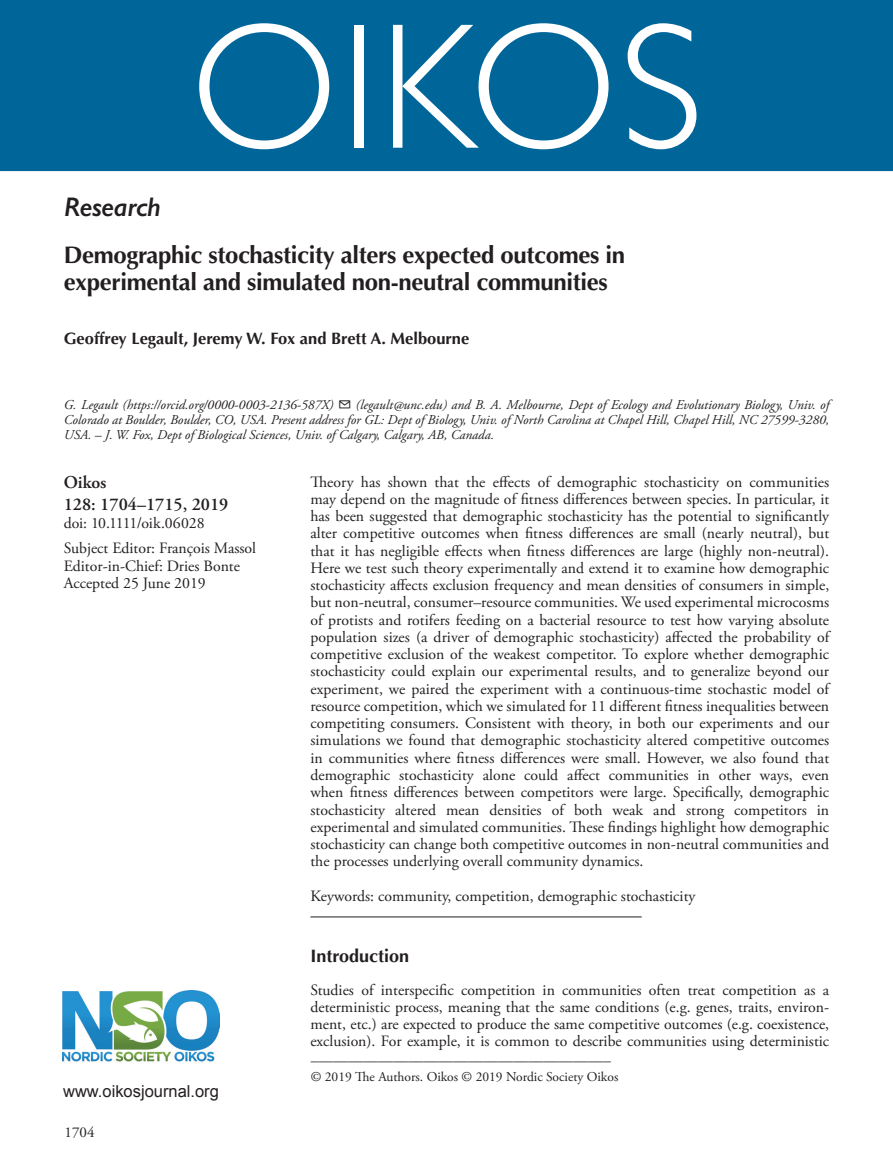
<style>
.page{position:relative;width:893px;height:1174px;background:#fff}
.page>*{position:absolute;margin:0;border:0;box-sizing:border-box;transform-origin:0 0}
.OIKOS{font:300 180px "Gill Sans";letter-spacing:.01em;color:#fff}
.AT_TYPE{font:italic 600 27px "Gill Sans";letter-spacing:-.015em;color:#231f20}
.CT{font:700 24px/27px "Optima LT Std";letter-spacing:-.015em;color:#231f20}
.Corres{font:600 18px "Adobe Garamond Pro";color:#231f20}
.H1_Rule{font:700 18px "Optima LT Std";color:#231f20}
.AU{font:700 16.5px "Optima LT Std";color:#231f20}
.t1{font:16.5px "Arial";color:#231f20}
.ABS_TXT{font:15.75px/17.2px "Adobe Garamond Pro";color:#231f20;text-align:justify}
.TXT_Open{font:15.75px/17.2px "Adobe Garamond Pro";color:#231f20;text-align:justify}
.Keywords{font:15.75px "Adobe Garamond Pro";color:#231f20}
.Corres1{font:15.75px "Adobe Garamond Pro";letter-spacing:-.01em;color:#231f20}
.t2{font:15px "Adobe Garamond Pro";color:#231f20}
.Address{font:italic 13.5px/15px "Adobe Garamond Pro";color:#231f20;text-align:justify}
.FM_Note{font:13.5px "Adobe Garamond Pro";color:#231f20}
</style>
<div class="page">
<div style="left:0;top:0;width:893px;height:171px;background:#069"></div>
<img style="left:63px;top:990px;width:156px;height:72px">
<hr style="left:310px;top:916px;width:332px;height:1px;background:#231f20">
<p class="AT_TYPE" style="left:64px;top:191px;width:99px">Research</p>
<p class="OIKOS" style="left:190px;top:-53px;width:515px">OIKOS</p>
<p class="CT" style="left:64px;top:242px;width:563px">Demographic stochasticity alters expected outcomes in experimental and simulated non-neutral communities</p>
<p class="AU" style="left:64px;top:329px;width:407px">Geoffrey Legault, Jeremy W. Fox and Brett A. Melbourne</p>
<p class="Address" style="left:64px;top:397px;width:767px">G. Legault (https://orcid.org/0000-0003-2136-587X) ✉ (legault@unc.edu) and B. A. Melbourne, Dept of Ecology and Evolutionary Biology, Univ. of Colorado at Boulder, Boulder, CO, USA. Present address for GL: Dept of Biology, Univ. of North Carolina at Chapel Hill, Chapel Hill, NC 27599-3280, USA. – J. W. Fox, Dept of Biological Sciences, Univ. of Calgary, Calgary, AB, Canada.</p>
<p class="Corres" style="left:64px;top:472px;width:44px">Oikos</p>
<p class="Corres" style="left:64px;top:494px;width:166px">128: 1704–1715, 2019</p>
<p class="Corres1" style="left:64px;top:513px;width:142px">doi: 10.1111/oik.06028</p>
<p class="ABS_TXT" style="left:64px;top:540px;width:194px">Subject Editor: François Massol</p>
<p class="ABS_TXT" style="left:64px;top:557px;width:178px">Editor-in-Chief: Dries Bonte</p>
<p class="ABS_TXT" style="left:64px;top:575px;width:144px">Accepted 25 June 2019</p>
<p class="t1" style="left:63px;top:1080px;width:157px">www.oikosjournal.org</p>
<p class="t2" style="left:65px;top:1123px;width:31px">1704</p>
<p class="ABS_TXT" style="left:310px;top:473px;width:520px">Theory has shown that the effects of demographic stochasticity on communities may depend on the magnitude of fitness differences between species. In particular, it has been suggested that demographic stochasticity has the potential to significantly alter competitive outcomes when fitness differences are small (nearly neutral), but that it has negligible effects when fitness differences are large (highly non-neutral).<br>Here we test such theory experimentally and extend it to examine how demographic stochasticity affects exclusion frequency and mean densities of consumers in simple, but non-neutral, consumer–resource communities. We used experimental microcosms of protists and rotifers feeding on a bacterial resource to test how varying absolute population sizes (a driver of demographic stochasticity) affected the probability of competitive exclusion of the weakest competitor. To explore whether demographic stochasticity could explain our experimental results, and to generalize beyond our experiment, we paired the experiment with a continuous-time stochastic model of resource competition, which we simulated for 11 different fitness inequalities between competiting consumers. Consistent with theory, in both our experiments and our simulations we found that demographic stochasticity altered competitive outcomes in communities where fitness differences were small. However, we also found that demographic stochasticity alone could affect communities in other ways, even when fitness differences between competitors were large. Specifically, demographic stochasticity altered mean densities of both weak and strong competitors in experimental and simulated communities. These findings highlight how demographic stochasticity can change both competitive outcomes in non-neutral communities and the processes underlying overall community dynamics.</p>
<p class="Keywords" style="left:310px;top:886px;width:386px">Keywords: community, competition, demographic stochasticity</p>
<p class="H1_Rule" style="left:310px;top:945px;width:100px">Introduction</p>
<p class="TXT_Open" style="left:310px;top:981px;width:520px">Studies of interspecific competition in communities often treat competition as a deterministic process, meaning that the same conditions (e.g. genes, traits, environ&shy;ment, etc.) are expected to produce the same competitive outcomes (e.g. coexistence, exclusion). For example, it is common to describe communities using deterministic</p>
<p class="t2" style="left:311px;top:1051px;width:301px">––––––––––––––––––––––––––––––––––––––––</p>
<p class="FM_Note" style="left:311px;top:1068px;width:309px">© 2019 The Authors. Oikos © 2019 Nordic Society Oikos</p>
</div>
